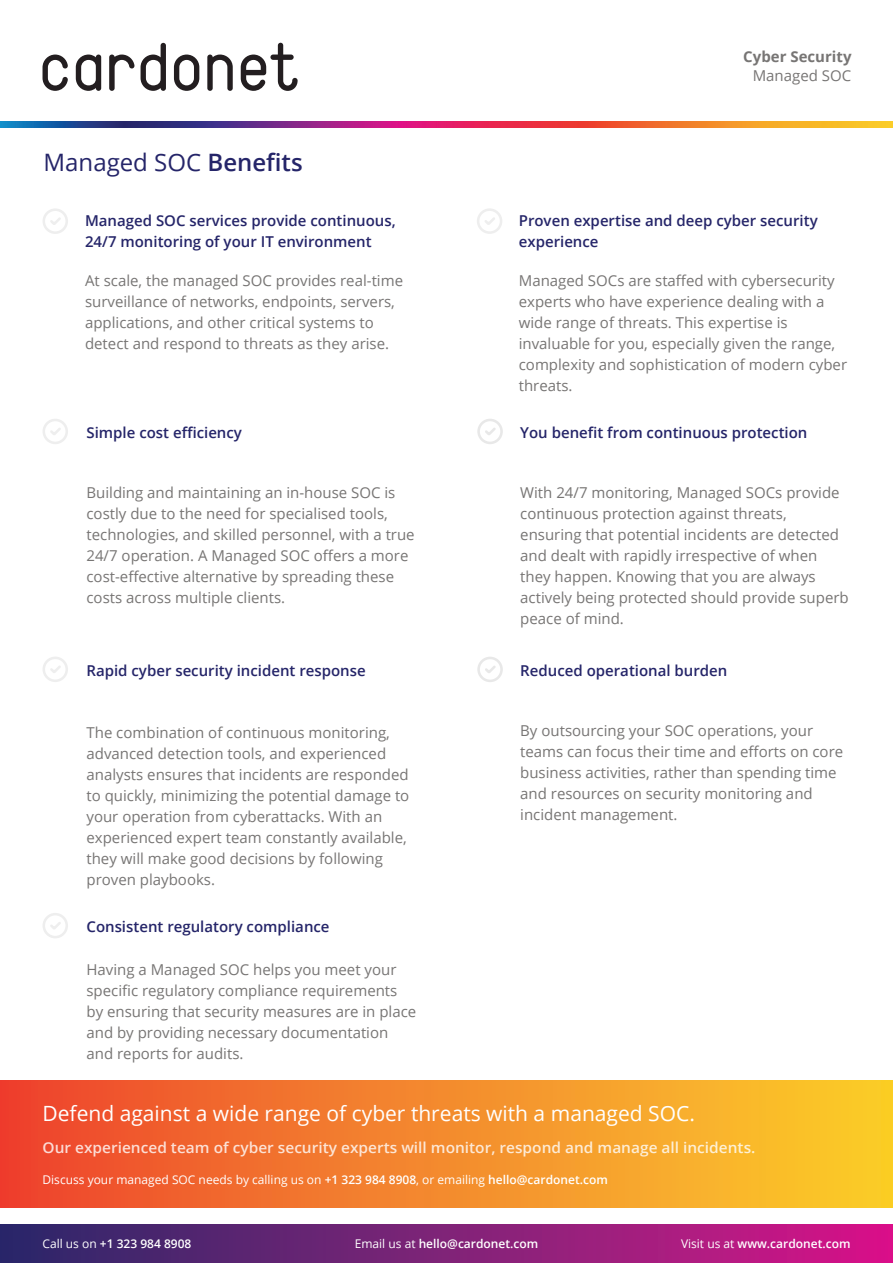
<style>
.page{position:relative;width:893px;height:1263px;background:#fff}
.page>*{position:absolute;margin:0;border:0;box-sizing:border-box;transform-origin:0 0}
.t1{font:24px "Open Sans";color:#252569}
.t2{font:21px "Open Sans";color:#fff}
.t3{font:15px/21px "Open Sans";color:#777574}
.t4{font:600 15px/21px "Open Sans";color:#252569}
.t5{font:600 15px "Open Sans";color:rgb(255 255 255/.8)}
.t6{font:700 15px "Open Sans";color:#777574}
.t7{font:12px "Open Sans";color:#fff}
.t8{font:600 12px "Open Sans";color:#fff}
.s1{font-weight:600}
.s2{font-weight:400}
</style>
<div class="page">
<div style="left:0;top:1225px;width:893px;height:38px;background:linear-gradient(to right,#2a2a69,#d71688)"></div>
<svg style="left:43px;top:55px;width:25px;height:36px"></svg>
<svg style="left:76px;top:55px;width:25px;height:36px"></svg>
<svg style="left:174px;top:55px;width:25px;height:36px"></svg>
<svg style="left:207px;top:55px;width:26px;height:36px"></svg>
<svg style="left:141px;top:43px;width:25px;height:48px"></svg>
<svg style="left:109px;top:55px;width:26px;height:36px"></svg>
<svg style="left:241px;top:43px;width:57px;height:48px"></svg>
<img style="left:0;top:122px;width:893px;height:6px">
<div style="left:0;top:1080px;width:893px;height:127px;background:linear-gradient(to right,#ed432f,#fbd02a)"></div>
<svg style="left:43px;top:209px;width:25px;height:25px"></svg>
<svg style="left:43px;top:419px;width:25px;height:25px"></svg>
<svg style="left:43px;top:657px;width:25px;height:25px"></svg>
<svg style="left:43px;top:913px;width:25px;height:25px"></svg>
<svg style="left:477px;top:419px;width:26px;height:25px"></svg>
<svg style="left:477px;top:657px;width:26px;height:25px"></svg>
<svg style="left:477px;top:208px;width:25px;height:26px"></svg>
<p class="t6" style="left:743px;top:50px;width:110px">Cyber Security</p>
<h1 class="t1" style="left:44px;top:153px;width:261px">Managed SOC <span class="s1">Benefits</span></h1>
<p class="t4" style="left:85px;top:212px;width:312px">Managed SOC services provide continuous,<br>24/7 monitoring of your IT environment</p>
<p class="t3" style="left:85px;top:271px;width:320px">At scale, the managed SOC provides real-time surveillance of networks, endpoints, servers, applications, and other critical systems to detect and respond to threats as they arise.</p>
<p class="t4" style="left:86px;top:424px;width:157px">Simple cost efficiency</p>
<p class="t3" style="left:86px;top:483px;width:330px">Building and maintaining an in-house SOC is costly due to the need for specialised tools, technologies, and skilled personnel, with a true 24/7 operation. A Managed SOC offers a more cost-effective alternative by spreading these costs across multiple clients.</p>
<p class="t4" style="left:86px;top:661px;width:281px">Rapid cyber security incident response</p>
<p class="t3" style="left:86px;top:723px;width:324px">The combination of continuous monitoring, advanced detection tools, and experienced analysts ensures that incidents are responded to quickly, minimizing the potential damage to your operation from cyberattacks. With an experienced expert team constantly available, they will make good decisions by following proven playbooks.</p>
<p class="t4" style="left:86px;top:918px;width:245px">Consistent regulatory compliance</p>
<p class="t3" style="left:86px;top:960px;width:331px">Having a Managed SOC helps you meet your specific regulatory compliance requirements by ensuring that security measures are in place and by providing necessary documentation and reports for audits.</p>
<p class="t3" style="left:753px;top:67px;width:100px">Managed SOC</p>
<p class="t4" style="left:519px;top:212px;width:300px">Proven expertise and deep cyber security experience</p>
<p class="t3" style="left:519px;top:271px;width:330px">Managed SOCs are staffed with cybersecurity experts who have experience dealing with a wide range of threats. This expertise is invaluable for you, especially given the range, complexity and sophistication of modern cyber threats.</p>
<p class="t4" style="left:520px;top:424px;width:289px">You benefit from continuous protection</p>
<p class="t3" style="left:520px;top:483px;width:330px">With 24/7 monitoring, Managed SOCs provide continuous protection against threats, ensuring that potential incidents are detected and dealt with rapidly irrespective of when they happen. Knowing that you are always actively being protected should provide superb peace of mind.</p>
<p class="t4" style="left:520px;top:662px;width:209px">Reduced operational burden</p>
<p class="t3" style="left:520px;top:721px;width:324px">By outsourcing your SOC operations, your teams can focus their time and efforts on core business activities, rather than spending time and resources on security monitoring and incident management.</p>
<h2 class="t2" style="left:43px;top:1105px;width:654px">Defend against a wide range of cyber threats with a managed SOC.</h2>
<p class="t5" style="left:43px;top:1142px;width:714px">Our experienced team of cyber security experts will monitor, respond and manage all incidents.</p>
<p class="t7" style="left:43px;top:1174px;width:567px">Discuss your managed SOC needs by calling us on <span class="s1">+1 323 984 8908</span>, or emailing <span class="s1">hello@cardonet.com</span></p>
<p class="t8" style="left:43px;top:1239px;width:150px"><span class="s2">Call us on</span> +1 323 984 8908</p>
<p class="t8" style="left:355px;top:1239px;width:185px"><span class="s2">Email us at</span> hello@cardonet.com</p>
<p class="t8" style="left:681px;top:1239px;width:171px"><span class="s2">Visit us at</span> www.cardonet.com</p>
</div>
